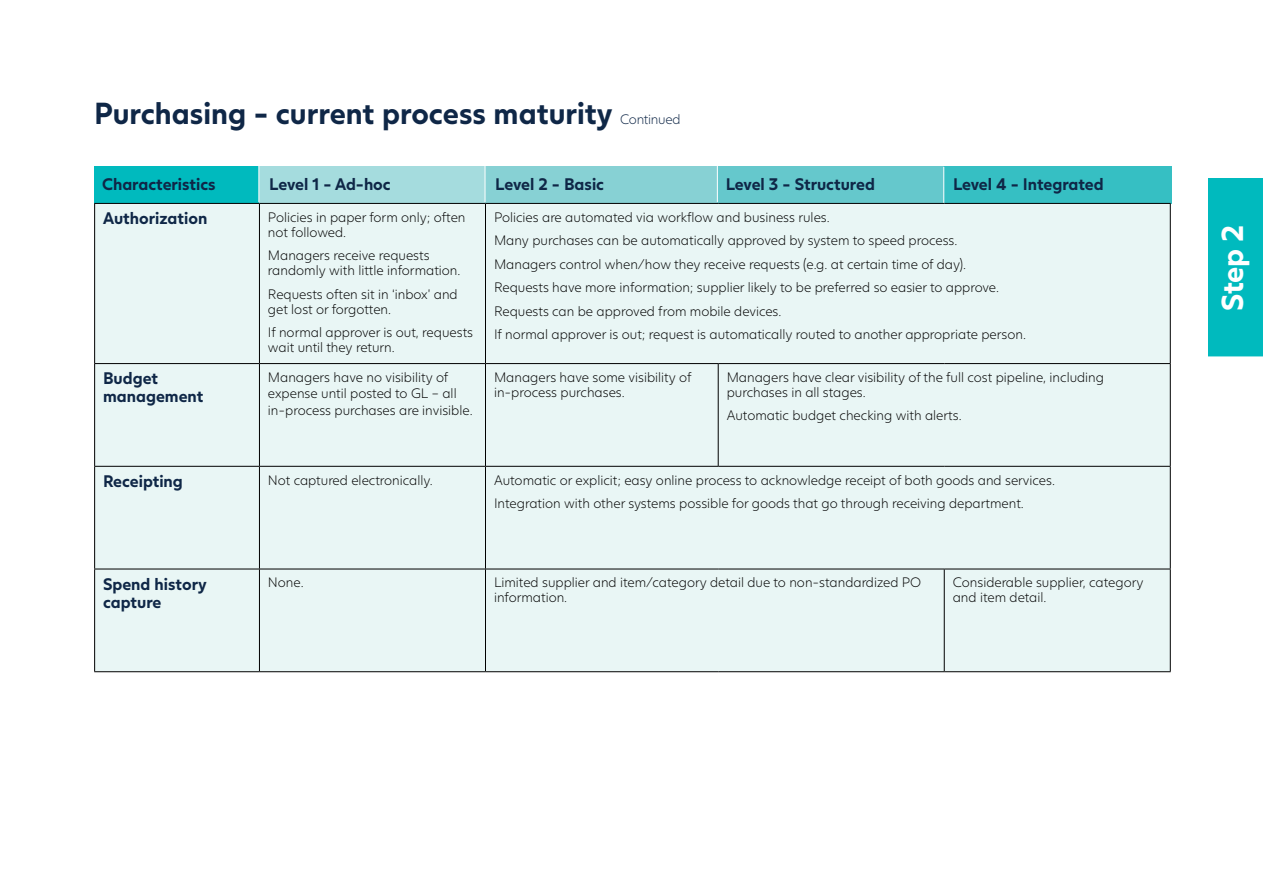
<style>
.page{position:relative;width:1263px;height:893px;background:#fff}
.page>*{position:absolute;margin:0;border:0;box-sizing:border-box;transform-origin:0 0}
.t1{font:700 30px "Juli Sans";color:#0f2747}
.t2{font:700 30px "Juli Sans";color:#fff}
.t3{font:700 16.5px/18px "Juli Sans";color:#0f2747}
.t4{font:300 13.5px/15px "Juli Sans";color:#000}
.t5{font:300 13.5px "Juli Sans";letter-spacing:-.02em;color:#0f2747}
</style>
<div class="page">
<div style="left:94px;top:166px;width:1076px;height:37px;background:#00babe"></div>
<div style="left:259px;top:166px;width:227px;height:37px;background:#a5dcde"></div>
<div style="left:485px;top:166px;width:233px;height:37px;background:#87d1d4"></div>
<div style="left:717px;top:166px;width:227px;height:37px;background:#65c8cc"></div>
<div style="left:944px;top:166px;width:227px;height:37px;background:#36bfc3"></div>
<hr style="left:717px;top:166px;width:1px;height:36px;background:#fff">
<hr style="left:485px;top:166px;width:1px;height:36px;background:#fff">
<hr style="left:259px;top:166px;width:1px;height:36px;background:#fff">
<hr style="left:943px;top:167px;width:1px;height:36px;background:#fff">
<div style="left:95px;top:204px;width:1075px;height:467px;background:#e9f6f5"></div>
<hr style="left:259px;top:203px;width:226px;height:1px;background:#000">
<hr style="left:485px;top:203px;width:233px;height:1px;background:#000">
<hr style="left:485px;top:204px;width:1px;height:159px;background:#000">
<hr style="left:718px;top:203px;width:226px;height:1px;background:#000">
<hr style="left:944px;top:203px;width:227px;height:1px;background:#000">
<hr style="left:1170px;top:204px;width:1px;height:159px;background:#000">
<hr style="left:259px;top:363px;width:226px;height:1px;background:#000">
<hr style="left:485px;top:363px;width:233px;height:1px;background:#000">
<hr style="left:485px;top:364px;width:1px;height:102px;background:#000">
<hr style="left:718px;top:363px;width:226px;height:1px;background:#000">
<hr style="left:718px;top:364px;width:1px;height:102px;background:#000">
<hr style="left:944px;top:363px;width:227px;height:1px;background:#000">
<hr style="left:1170px;top:364px;width:1px;height:102px;background:#000">
<hr style="left:259px;top:466px;width:226px;height:1px;background:#000">
<hr style="left:485px;top:466px;width:233px;height:1px;background:#000">
<hr style="left:485px;top:467px;width:1px;height:102px;background:#000">
<hr style="left:718px;top:466px;width:226px;height:1px;background:#000">
<hr style="left:944px;top:466px;width:227px;height:1px;background:#000">
<hr style="left:1170px;top:467px;width:1px;height:102px;background:#000">
<hr style="left:259px;top:569px;width:226px;height:1px;background:#000">
<hr style="left:485px;top:569px;width:233px;height:1px;background:#000">
<hr style="left:485px;top:569px;width:1px;height:102px;background:#000">
<hr style="left:718px;top:569px;width:226px;height:1px;background:#000">
<hr style="left:944px;top:569px;width:227px;height:1px;background:#000">
<hr style="left:944px;top:569px;width:1px;height:102px;background:#000">
<hr style="left:1170px;top:569px;width:1px;height:102px;background:#000">
<hr style="left:259px;top:671px;width:226px;height:1px;background:#000">
<hr style="left:485px;top:671px;width:233px;height:1px;background:#000">
<hr style="left:718px;top:671px;width:226px;height:1px;background:#000">
<hr style="left:944px;top:671px;width:227px;height:1px;background:#000">
<hr style="left:259px;top:364px;width:1px;height:102px;background:#000">
<hr style="left:259px;top:467px;width:1px;height:102px;background:#000">
<hr style="left:259px;top:569px;width:1px;height:102px;background:#000">
<hr style="left:259px;top:204px;width:1px;height:159px;background:#000">
<hr style="left:94px;top:203px;width:165px;height:1px;background:#000">
<hr style="left:94px;top:204px;width:1px;height:159px;background:#000">
<hr style="left:94px;top:364px;width:1px;height:102px;background:#000">
<hr style="left:94px;top:467px;width:1px;height:102px;background:#000">
<hr style="left:94px;top:569px;width:1px;height:102px;background:#000">
<hr style="left:94px;top:363px;width:165px;height:1px;background:#000">
<hr style="left:94px;top:466px;width:165px;height:1px;background:#000">
<hr style="left:94px;top:671px;width:165px;height:1px;background:#000">
<hr style="left:94px;top:569px;width:165px;height:1px;background:#000">
<div style="left:1208px;top:179px;width:55px;height:178px;background:#00babe"></div>
<h1 class="t1" style="left:94px;top:88px;width:520px">Purchasing - current process maturity</h1>
<p class="t5" style="left:620px;top:109px;width:62px">Continued</p>
<p class="t3" style="left:102px;top:173px;width:115px">Characteristics</p>
<p class="t3" style="left:269px;top:173px;width:123px">Level 1 - Ad-hoc</p>
<p class="t3" style="left:495px;top:173px;width:110px">Level 2 - Basic</p>
<p class="t3" style="left:726px;top:173px;width:151px">Level 3 - Structured</p>
<p class="t3" style="left:953px;top:173px;width:152px">Level 4 - Integrated</p>
<p class="t3" style="left:103px;top:207px;width:106px">Authorization</p>
<p class="t4" style="left:268px;top:209px;width:199px">Policies in paper form only; often not followed.</p>
<p class="t4" style="left:268px;top:247px;width:194px">Managers receive requests randomly with little information.</p>
<p class="t4" style="left:268px;top:286px;width:191px">Requests often sit in ‘inbox’ and get lost or forgotten.</p>
<p class="t4" style="left:268px;top:324px;width:207px">If normal approver is out, requests wait until they return.</p>
<p class="t4" style="left:494px;top:204px;width:533px;line-height:23.5px">Policies are automated via workflow and business rules.<br>Many purchases can be automatically approved by system to speed process.<br>Managers control when/how they receive requests (e.g. at certain time of day).<br>Requests have more information; supplier likely to be preferred so easier to approve.<br>Requests can be approved from mobile devices.<br>If normal approver is out; request is automatically routed to another appropriate person.</p>
<p class="t3" style="left:103px;top:367px;width:102px">Budget management</p>
<p class="t4" style="left:268px;top:368px;width:206px;line-height:16.5px">Managers have no visibility of expense until posted to GL – all in-process purchases are invisible.</p>
<p class="t4" style="left:494px;top:369px;width:199px">Managers have some visibility of in-process purchases.</p>
<p class="t4" style="left:727px;top:369px;width:379px">Managers have clear visibility of the full cost pipeline, including purchases in all stages.</p>
<p class="t4" style="left:727px;top:407px;width:236px">Automatic budget checking with alerts.</p>
<p class="t3" style="left:103px;top:470px;width:81px">Receipting</p>
<p class="t4" style="left:268px;top:472px;width:166px">Not captured electronically.</p>
<p class="t4" style="left:494px;top:467px;width:562px;line-height:23.5px">Automatic or explicit; easy online process to acknowledge receipt of both goods and services.<br>Integration with other systems possible for goods that go through receiving department.</p>
<p class="t3" style="left:103px;top:573px;width:105px">Spend history capture</p>
<p class="t4" style="left:268px;top:574px;width:37px">None.</p>
<p class="t4" style="left:494px;top:574px;width:429px">Limited supplier and item/category detail due to non-standardized PO information.</p>
<p class="t4" style="left:953px;top:574px;width:192px">Considerable supplier, category and item detail.</p>
<h1 class="t2" style="left:1207px;top:311px;width:87px;rotate:-90deg">Step 2</h1>
</div>
